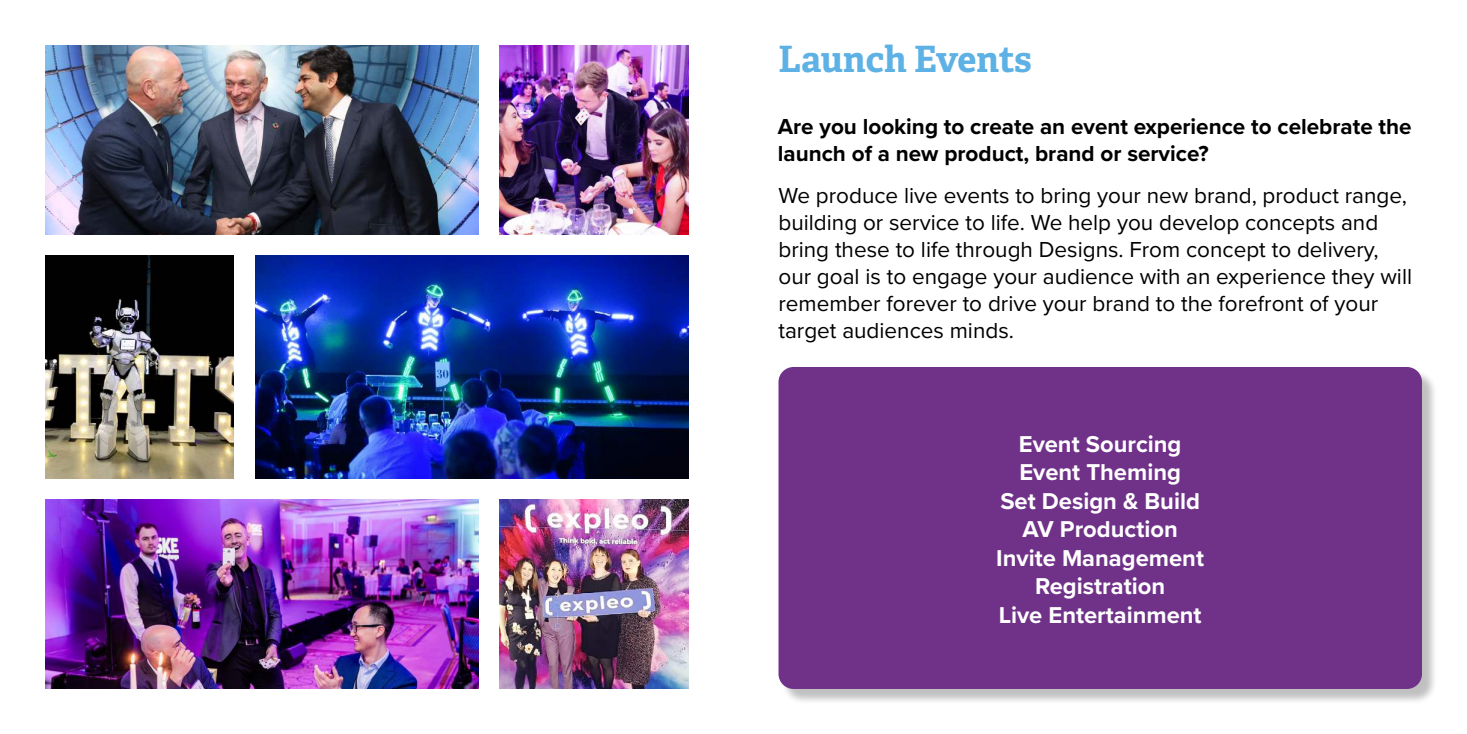
<style>
.page{position:relative;width:1467px;height:734px;background:#fff}
.page>*{position:absolute;margin:0;border:0;box-sizing:border-box;transform-origin:0 0}
.t1{font:700 36.25px "Adelle";letter-spacing:-.005em;color:#5db1e4}
.t2{font:700 23.75px/28.5px "Proxima Nova";color:#fff;text-align:center}
.t3{font:22.5px/27px "Proxima Nova";color:#000}
.t4{font:700 22.5px/27px "Proxima Nova";color:#000}
</style>
<div class="page">
<div style="left:780px;top:369px;width:658px;height:335px;background:#000;opacity:.25"></div>
<div style="left:778px;top:367px;width:644px;height:321px;background:#703189;border-radius:15px"></div>
<img style="left:45px;top:45px;width:433px;height:189px">
<img style="left:45px;top:255px;width:189px;height:223px">
<img style="left:500px;top:45px;width:188px;height:189px">
<img style="left:255px;top:255px;width:433px;height:223px">
<img style="left:500px;top:500px;width:188px;height:188px">
<img style="left:45px;top:500px;width:433px;height:188px">
<h1 class="t1" style="left:778px;top:44px;width:255px">Launch Events</h1>
<p class="t4" style="left:778px;top:114px;width:635px">Are you looking to create an event experience to celebrate the launch of a new product, brand or service?</p>
<p class="t3" style="left:778px;top:183px;width:635px">We produce live events to bring your new brand, product range, building or service to life. We help you develop concepts and bring these to life through Designs. From concept to delivery, our goal is to engage your audience with an experience they will remember forever to drive your brand to the forefront of your target audiences minds.</p>
<p class="t2" style="left:996px;top:431px;width:209px">Event Sourcing<br>Event Theming<br>Set Design &amp; Build<br>AV Production<br>Invite Management<br>Registration<br>Live Entertainment</p>
</div>
